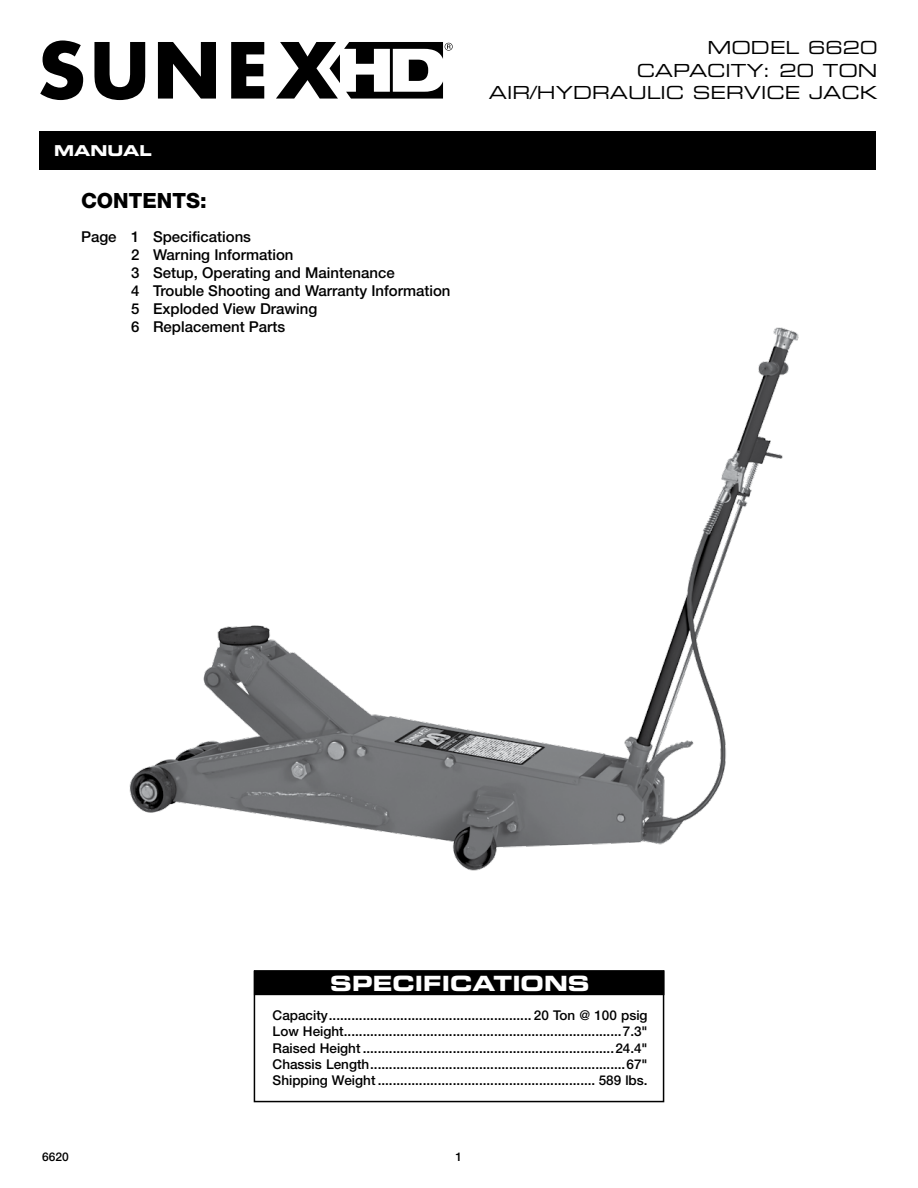
<style>
.page{position:relative;width:918px;height:1188px;background:#fff}
.page>*{position:absolute;margin:0;border:0;box-sizing:border-box;transform-origin:0 0}
.t1{font:21px "Eurostile LT Std Bold Ex 2";color:#fff}
.t2{font:800 21px "Helvetica Neue LT Std";color:#000}
.t3{font:18px/22.5px "Eurostile LT Std Ex 2";color:#000;text-align:right}
.t4{font:500 15px/18px "Helvetica Neue LT Std";color:#000}
.t5{font:15px "Eurostile LT Std Bold Ex 2";color:#fff}
.t6{font:500 13.5px/16.2px "Helvetica Neue LT Std";color:#000;text-align:justify}
.t7{font:500 12px "Helvetica Neue LT Std";color:#000}
</style>
<div class="page">
<div style="left:254px;top:971px;width:410px;height:24px;background:#000"></div>
<div style="left:254px;top:970px;width:410px;height:25px;border:1px solid #000"></div>
<div style="left:254px;top:971px;width:410px;height:131px;border:2px solid #000"></div>
<div style="left:39px;top:132px;width:837px;height:38px;background:#000"></div>
<svg style="left:40px;top:40px;width:43px;height:60px"></svg>
<svg style="left:94px;top:42px;width:51px;height:58px"></svg>
<svg style="left:158px;top:42px;width:58px;height:57px"></svg>
<svg style="left:231px;top:42px;width:33px;height:57px"></svg>
<svg style="left:276px;top:42px;width:177px;height:57px"></svg>
<img style="left:129px;top:327px;width:670px;height:544px">
<p class="t5" style="left:54px;top:140px;width:99px">MANUAL</p>
<h1 class="t2" style="left:81px;top:188px;width:127px">CONTENTS:</h1>
<p class="t4" style="left:131px;top:227px;width:321px;text-indent:-50px">Page 1 Specifications<br>2 Warning Information<br>3 Setup, Operating and Maintenance<br>4 Trouble Shooting and Warranty Information<br>5 Exploded View Drawing<br>6 Replacement Parts</p>
<h2 class="t3" style="left:489px;top:36px;width:390px">MODEL 6620<br>CAPACITY: 20 TON<br>AIR/HYDRAULIC SERVICE JACK</h2>
<h1 class="t1" style="left:330px;top:969px;width:261px">SPECIFICATIONS</h1>
<p class="t6" style="left:273px;top:1007px;width:377px">Capacity...................................................... 20 Ton @ 100 psig Low Height..........................................................................7.3" Raised Height ...................................................................24.4" Chassis Length....................................................................67" Shipping Weight .......................................................... 589 lbs.</p>
<p class="t7" style="left:42px;top:1150px;width:28px">6620</p>
<p class="t7" style="left:456px;top:1150px;width:8px">1</p>
</div>
